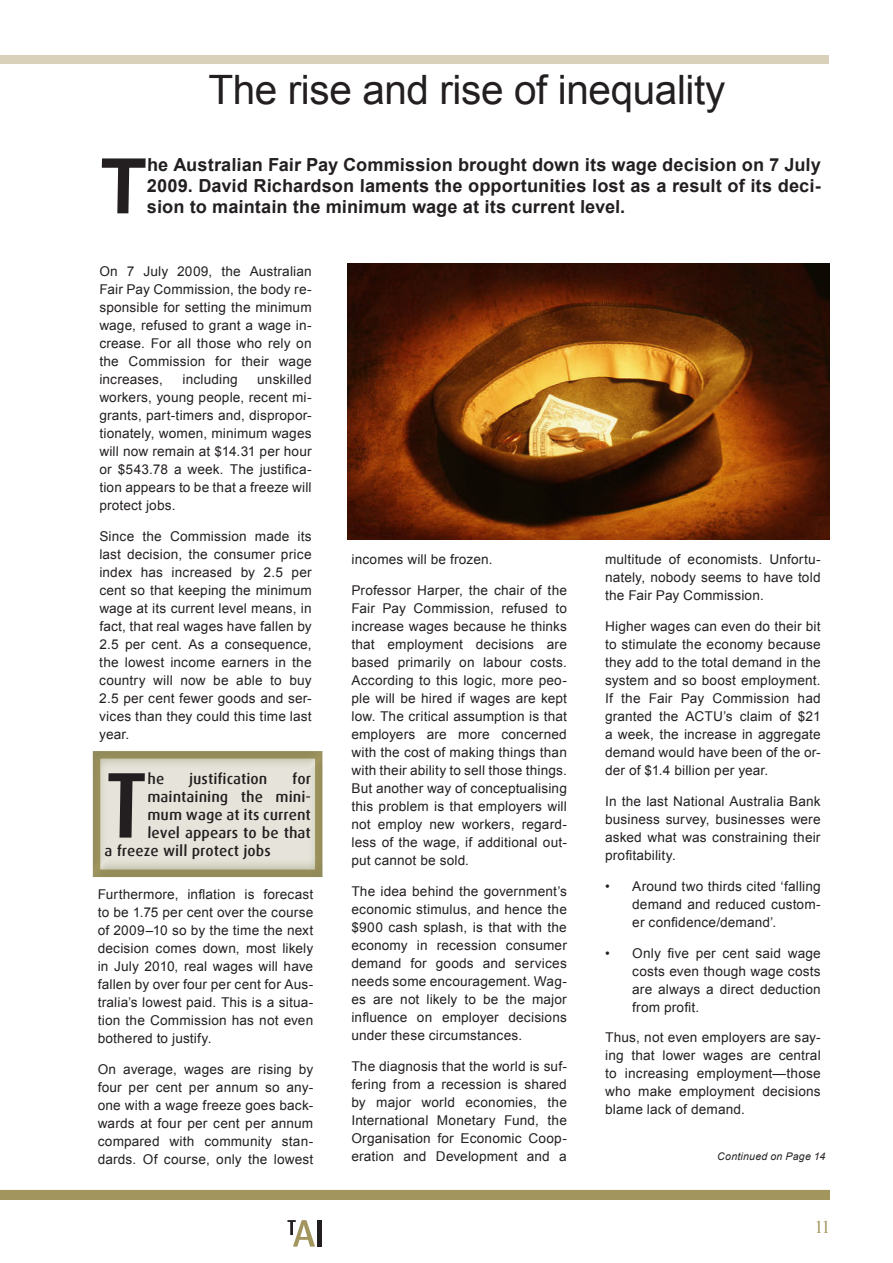
<style>
.page{position:relative;width:893px;height:1263px;background:#fff}
.page>*{position:absolute;margin:0;border:0;box-sizing:border-box;transform-origin:0 0}
.t1{font:500 93.45px "Dax";color:#231f20}
.t2{font:700 76.65px "Arial";color:#231f20}
.t3{font:40.5px "Arial";letter-spacing:-.01em;color:#231f20}
.t4{font:700 18px/21px "Arial";letter-spacing:.01em;color:#231f20;text-align:justify}
.t5{font:18px "Times New Roman";color:#a3955e}
.t6{font:500 15px "Dax";color:#231f20}
.t7{font:13.5px/18px "Arial";letter-spacing:.015em;color:#231f20;text-align:justify}
.t8{font:italic 10.5px "Arial";letter-spacing:.025em;color:#231f20}
</style>
<div class="page">
<svg style="left:287px;top:1220px;width:28px;height:26px"></svg>
<div style="left:317px;top:1220px;width:5px;height:26px;background:#231f20"></div>
<div style="left:0;top:55px;width:829px;height:9px;background:#d9d1ba"></div>
<div style="left:0;top:1190px;width:830px;height:10px;background:#a3955e"></div>
<div style="left:93px;top:750px;width:236px;height:152px;background:#818053;opacity:.75"></div>
<img style="left:347px;top:264px;width:482px;height:276px">
<h3 class="t3" style="left:208px;top:63px;width:518px">The rise and rise of inequality</h3>
<h2 class="t2" style="left:99px;top:136px;width:50px">T</h2>
<h3 class="t4" style="left:147px;top:155px;width:676px">he Australian Fair Pay Commission brought down its wage decision on 7 July 2009. David Richardson laments the opportunities lost as a result of its deci&shy;sion to maintain the minimum wage at its current level.</h3>
<p class="t7" style="left:99px;top:263px;width:214px">On 7 July 2009, the Australian Fair Pay Commission, the body re&shy;sponsible for setting the minimum wage, refused to grant a wage in&shy;crease. For all those who rely on the Commission for their wage increases,</p>
<p class="t7" style="left:99px;top:371px;width:214px;text-indent:158px">unskilled workers, young people, recent mi&shy;grants, part-timers and, dispropor&shy;tionately, women, minimum wages will now remain at $14.31 per hour or $543.78 a week. The justifica&shy;tion appears to be that a freeze will protect jobs.</p>
<p class="t7" style="left:99px;top:528px;width:214px">Since the Commission made its last decision, the consumer price index has increased by 2.5 per cent so that keeping the minimum wage at its current level means, in fact, that real wages have fallen by 2.5 per cent. As a consequence, the lowest income earners in the country will now be able to buy 2.5 per cent fewer goods and ser&shy;vices than they could this time last year.</p>
<p class="t7" style="left:183px;top:371px;width:57px">including</p>
<h1 class="t1" style="left:104px;top:753px;width:45px">T</h1>
<p class="t6" style="left:147px;top:770px;width:18px">he</p>
<p class="t6" style="left:189px;top:770px;width:80px">justification</p>
<p class="t6" style="left:292px;top:770px;width:20px">for</p>
<p class="t6" style="left:147px;top:788px;width:165px">maintaining the mini-</p>
<p class="t6" style="left:147px;top:806px;width:165px">mum wage at its current</p>
<p class="t6" style="left:147px;top:824px;width:165px">level appears to be that</p>
<p class="t6" style="left:105px;top:842px;width:168px">a freeze will protect jobs</p>
<p class="t7" style="left:98px;top:885px;width:217px">Furthermore, inflation is forecast to be 1.75 per cent over the course of 2009–10 so by the time the next decision comes down, most likely in July 2010, real wages will have fallen by over four per cent for Aus&shy;tralia’s lowest paid. This is a situa&shy;tion the Commission has not even bothered to justify.</p>
<p class="t7" style="left:98px;top:1060px;width:217px">On average, wages are rising by four per cent per annum so any&shy;one with a wage freeze goes back&shy;wards at four per cent per annum compared with community stan&shy;dards. Of course, only the lowest</p>
<p class="t7" style="left:351px;top:551px;width:143px">incomes will be frozen.</p>
<p class="t7" style="left:351px;top:582px;width:217px">Professor Harper, the chair of the Fair Pay Commission, refused to increase wages because he thinks that employment decisions are based primarily on labour costs.<br>According to this logic, more peo&shy;ple will be hired if wages are kept low. The critical assumption is that employers are more concerned with the cost of making things than with their ability to sell those things.<br>But another way of conceptualising this problem is that employers will not employ new workers, regard&shy;less of the wage, if additional out&shy;put cannot be sold.</p>
<p class="t7" style="left:351px;top:882px;width:217px">The idea behind the government’s economic stimulus, and hence the $900 cash splash, is that with the economy in recession consumer demand for goods and services needs some encouragement. Wag&shy;es are not likely to be the major influence on employer decisions under these circumstances.</p>
<p class="t7" style="left:351px;top:1057px;width:217px">The diagnosis that the world is suf&shy;fering from a recession is shared by major world economies, the International Monetary Fund, the Organisation for Economic Coop&shy;eration and Development and a</p>
<p class="t7" style="left:605px;top:551px;width:217px">multitude of economists. Unfortu&shy;nately, nobody seems to have told the Fair Pay Commission.</p>
<p class="t7" style="left:605px;top:617px;width:217px">Higher wages can even do their bit to stimulate the economy because they add to the total demand in the system and so boost employment.<br>If the Fair Pay Commission had granted the ACTU’s claim of $21 a week, the increase in aggregate demand would have been of the or&shy;der of $1.4 billion per year.</p>
<p class="t7" style="left:605px;top:792px;width:217px">In the last National Australia Bank business survey, businesses were asked what was constraining their profitability.</p>
<p class="t7" style="left:632px;top:877px;width:190px;text-indent:-27px">• Around two thirds cited ‘falling demand and reduced custom&shy;er confidence/demand’.</p>
<p class="t7" style="left:632px;top:944px;width:190px;text-indent:-27px">• Only five per cent said wage costs even though wage costs are always a direct deduction from profit.</p>
<p class="t7" style="left:605px;top:1029px;width:217px">Thus, not even employers are say&shy;ing that lower wages are central to increasing employment—those who make employment decisions blame lack of demand.</p>
<p class="t8" style="left:717px;top:1150px;width:110px">Continued on Page 14</p>
<h3 class="t5" style="left:814px;top:1214px;width:17px">11</h3>
</div>
